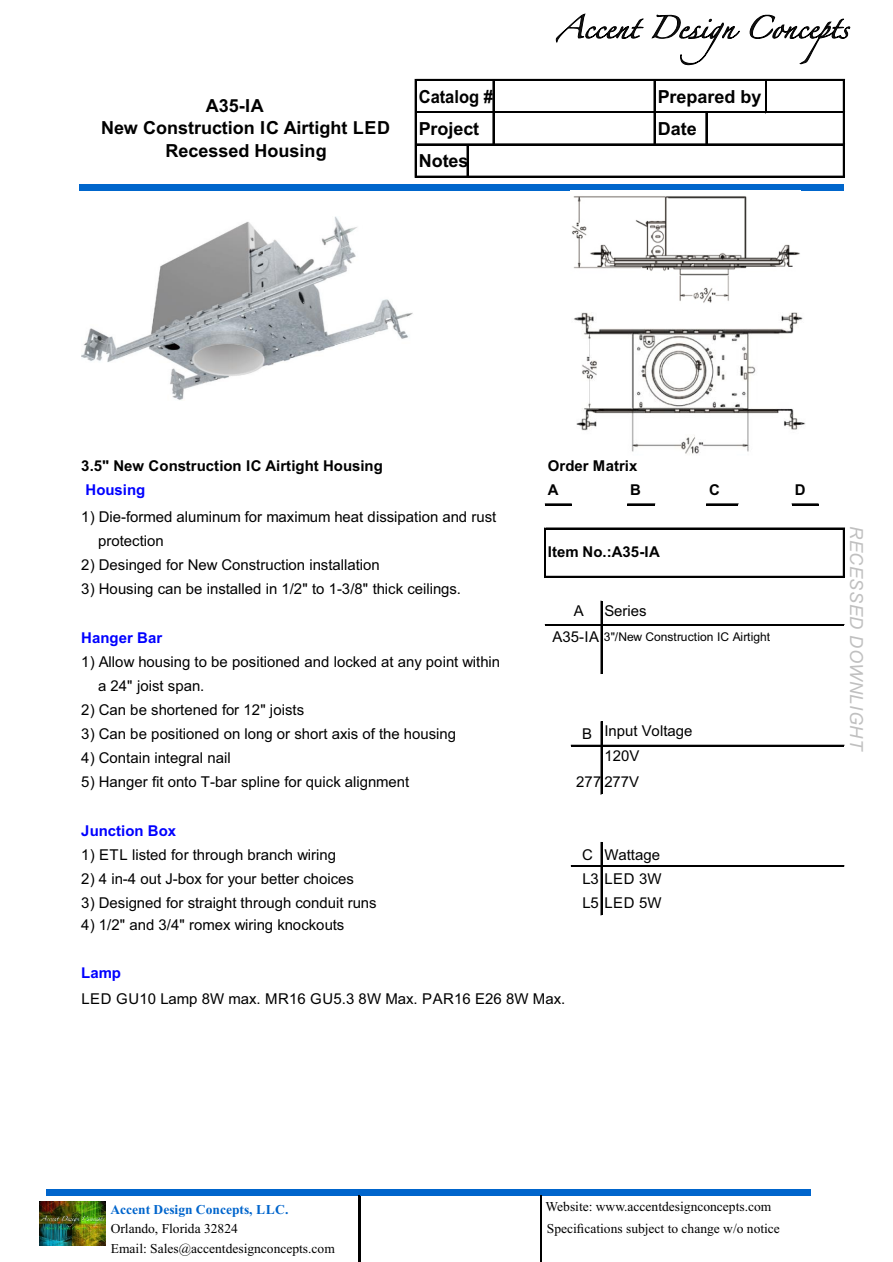
<style>
.page{position:relative;width:893px;height:1262px;background:#fff}
.page>*{position:absolute;margin:0;border:0;box-sizing:border-box;transform-origin:0 0}
.t1{font:700 18px "Arial";color:#000}
.t2{font:italic 18px "Arial";letter-spacing:.035em;color:#c0c0c0}
.t3{font:700 18px "Arial";color:#000;scale:.92 1}
.t4{font:15px/24.2px "Arial";color:#000}
.t5{font:700 15px "Arial";color:#000}
.t6{font:700 15px "Arial";color:#00f}
.t7{font:13.5px "Times New Roman";color:#000}
.t8{font:700 13.5px "Times New Roman";color:#0065cc}
.t9{font:12px "Arial";color:#000}
.s1{font-size:15px}
</style>
<div class="page">
<div style="left:79px;top:185px;width:765px;height:6px;background:#06c"></div>
<svg style="left:545px;top:503px;width:26px;height:2px"></svg>
<svg style="left:627px;top:503px;width:27px;height:2px"></svg>
<hr style="left:706px;top:503px;width:32px;height:1px;background:#000">
<hr style="left:706px;top:504px;width:32px;height:1px;background:#000">
<hr style="left:843px;top:81px;width:1px;height:96px;background:#000">
<hr style="left:600px;top:601px;width:1px;height:72px;background:#000">
<hr style="left:601px;top:601px;width:1px;height:72px;background:#000">
<hr style="left:600px;top:722px;width:1px;height:72px;background:#000">
<hr style="left:601px;top:721px;width:1px;height:73px;background:#000">
<hr style="left:415px;top:79px;width:1px;height:98px;background:#000">
<hr style="left:492px;top:81px;width:1px;height:64px;background:#000">
<hr style="left:493px;top:81px;width:1px;height:64px;background:#000">
<hr style="left:653px;top:81px;width:1px;height:64px;background:#000">
<hr style="left:654px;top:81px;width:1px;height:64px;background:#000">
<hr style="left:765px;top:81px;width:1px;height:32px;background:#000">
<hr style="left:843px;top:529px;width:1px;height:48px;background:#000">
<hr style="left:705px;top:113px;width:2px;height:32px;background:#000">
<hr style="left:467px;top:145px;width:1px;height:32px;background:#000">
<hr style="left:544px;top:528px;width:2px;height:49px;background:#000">
<hr style="left:600px;top:842px;width:1px;height:73px;background:#000">
<hr style="left:601px;top:842px;width:1px;height:73px;background:#000">
<hr style="left:416px;top:79px;width:428px;height:2px;background:#000">
<hr style="left:416px;top:111px;width:428px;height:1px;background:#000">
<hr style="left:416px;top:112px;width:428px;height:1px;background:#000">
<hr style="left:416px;top:144px;width:428px;height:1px;background:#000">
<hr style="left:416px;top:176px;width:428px;height:1px;background:#000">
<svg style="left:792px;top:503px;width:26px;height:2px"></svg>
<hr style="left:546px;top:528px;width:298px;height:1px;background:#000">
<hr style="left:546px;top:576px;width:298px;height:1px;background:#000">
<hr style="left:545px;top:624px;width:299px;height:2px;background:#000">
<hr style="left:571px;top:745px;width:273px;height:1px;background:#000">
<hr style="left:571px;top:865px;width:273px;height:2px;background:#000">
<img style="left:81px;top:216px;width:332px;height:184px">
<img style="left:570px;top:190px;width:230px;height:113px">
<img style="left:574px;top:312px;width:231px;height:142px">
<svg style="left:749px;top:15px;width:101px;height:49px"></svg>
<svg style="left:556px;top:14px;width:87px;height:28px"></svg>
<svg style="left:652px;top:14px;width:88px;height:51px"></svg>
<div style="left:46px;top:1188px;width:764px;height:7px;background:#0065cc"></div>
<hr style="left:540px;top:1195px;width:2px;height:66px;background:#000">
<hr style="left:358px;top:1195px;width:2px;height:66px;background:#000">
<img style="left:40px;top:1201px;width:66px;height:44px">
<p class="t1" style="left:206px;top:98px;width:59px">A35-IA</p>
<p class="t1" style="left:101px;top:121px;width:290px">New Construction IC Airtight LED</p>
<p class="t1" style="left:165px;top:144px;width:163px">Recessed Housing</p>
<p class="t3" style="left:419px;top:90px;width:82px">Catalog #</p>
<p class="t1" style="left:657px;top:90px;width:105px">Prepared by</p>
<p class="t1" style="left:419px;top:122px;width:62px">Project</p>
<p class="t1" style="left:657px;top:122px;width:41px">Date</p>
<p class="t1" style="left:419px;top:154px;width:51px">Notes</p>
<p class="t5" style="left:81px;top:460px;width:303px">3.5" New Construction IC Airtight Housing</p>
<p class="t5" style="left:548px;top:460px;width:91px">Order Matrix</p>
<p class="t6" style="left:85px;top:484px;width:61px">Housing</p>
<p class="t5" style="left:548px;top:484px;width:12px">A</p>
<p class="t5" style="left:630px;top:484px;width:12px">B</p>
<p class="t5" style="left:709px;top:484px;width:12px">C</p>
<p class="t5" style="left:794px;top:484px;width:12px">D</p>
<p class="t4" style="left:98px;top:506px;width:400px;text-indent:-17px">1) Die-formed aluminum for maximum heat dissipation and rust protection</p>
<p class="t4" style="left:81px;top:554px;width:300px">2) Desinged for New Construction installation</p>
<p class="t4" style="left:81px;top:578px;width:381px">3) Housing can be installed in 1/2" to 1-3/8" thick ceilings.</p>
<p class="t4" style="left:574px;top:600px;width:11px">A</p>
<p class="t4" style="left:604px;top:600px;width:44px">Series</p>
<p class="t6" style="left:81px;top:631px;width:82px">Hanger Bar</p>
<p class="t9" style="left:552px;top:632px;width:219px"><span class="s1">A35-IA</span> 3"/New Construction IC Airtight</p>
<p class="t4" style="left:98px;top:650px;width:403px;text-indent:-17px">1) Allow housing to be positioned and locked at any point within a 24" joist span.</p>
<p class="t4" style="left:81px;top:699px;width:224px">2) Can be shortened for 12" joists</p>
<p class="t4" style="left:81px;top:723px;width:376px">3) Can be positioned on long or short axis of the housing</p>
<p class="t4" style="left:582px;top:720px;width:112px">B Input Voltage</p>
<p class="t4" style="left:81px;top:747px;width:151px">4) Contain integral nail</p>
<p class="t4" style="left:604px;top:744px;width:37px">120V</p>
<p class="t4" style="left:81px;top:771px;width:329px">5) Hanger fit onto T-bar spline for quick alignment</p>
<p class="t4" style="left:576px;top:771px;width:64px">277 277V</p>
<p class="t6" style="left:81px;top:824px;width:96px">Junction Box</p>
<p class="t4" style="left:81px;top:843px;width:256px">1) ETL listed for through branch wiring</p>
<p class="t4" style="left:582px;top:843px;width:79px">C Wattage</p>
<p class="t4" style="left:81px;top:867px;width:274px">2) 4 in-4 out J-box for your better choices</p>
<p class="t4" style="left:582px;top:867px;width:81px">L3 LED 3W</p>
<p class="t4" style="left:81px;top:892px;width:297px">3) Designed for straight through conduit runs</p>
<p class="t4" style="left:582px;top:892px;width:81px">L5 LED 5W</p>
<p class="t4" style="left:81px;top:913px;width:265px">4) 1/2" and 3/4" romex wiring knockouts</p>
<p class="t6" style="left:81px;top:967px;width:41px">Lamp</p>
<p class="t4" style="left:81px;top:988px;width:485px">LED GU10 Lamp 8W max. MR16 GU5.3 8W Max. PAR16 E26 8W Max.</p>
<p class="t5" style="left:548px;top:546px;width:114px">Item No.:A35-IA</p>
<p class="t2" style="left:863px;top:526px;width:225px;rotate:90deg">RECESSED DOWNLIGHT</p>
<p class="t8" style="left:110px;top:1205px;width:180px">Accent Design Concepts, LLC.</p>
<p class="t7" style="left:545px;top:1201px;width:227px">Website: www.accentdesignconcepts.com</p>
<p class="t7" style="left:111px;top:1223px;width:129px">Orlando, Florida 32824</p>
<p class="t7" style="left:547px;top:1223px;width:234px">Specifications subject to change w/o notice</p>
<p class="t7" style="left:111px;top:1243px;width:225px">Email: Sales@accentdesignconcepts.com</p>
</div>
